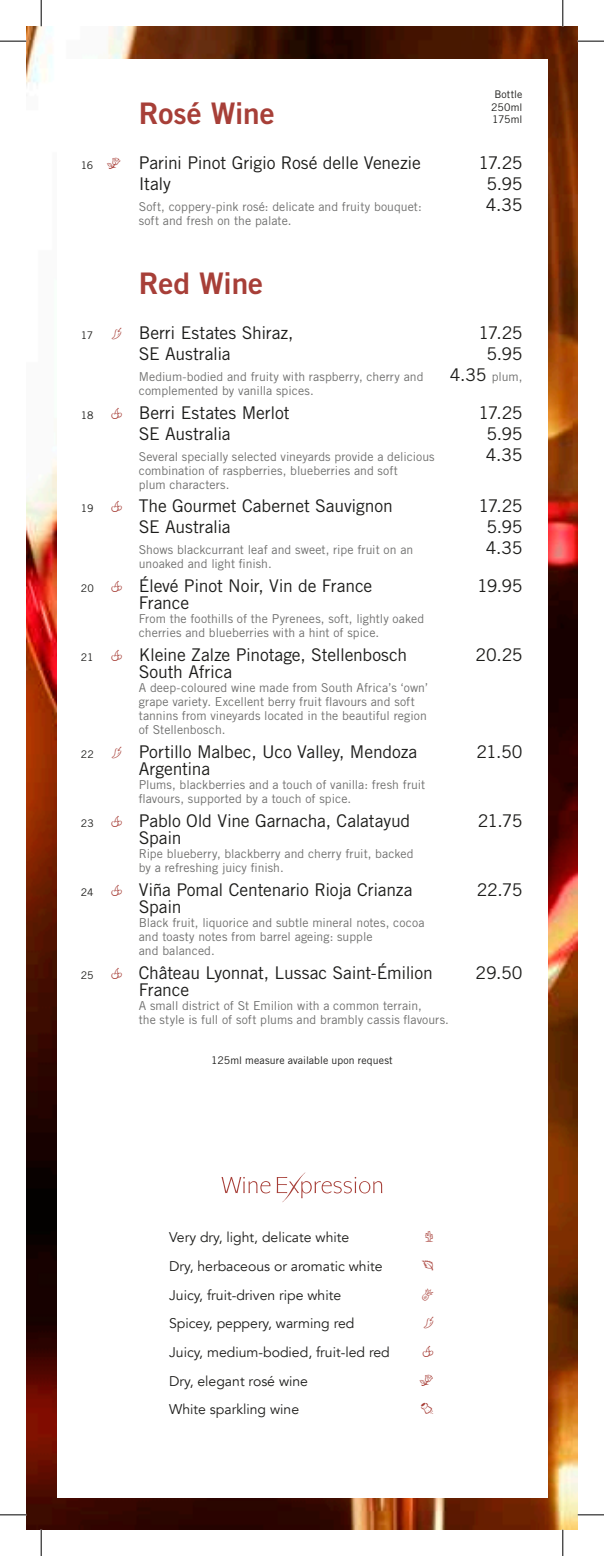
<style>
.page{position:relative;width:604px;height:1556px;background:#fff}
.page>*{position:absolute;margin:0;border:0;box-sizing:border-box;transform-origin:0 0}
.t1{font:29.75px "Trade Gothic LT Std Bd 2";color:#a73f38}
.t2{font:17.5px "Trade Gothic LT Std";letter-spacing:-.01em;color:#1d1d1b}
.t3{font:14px "Avenir";color:#1d1d1b}
.t4{font:14px "Expressions RDA";color:#a73f38}
.t5{font:12.25px/14px "Trade Gothic LT Std";letter-spacing:.005em;color:#70706f}
.t6{font:10.5px/12.2px "Trade Gothic LT Std";letter-spacing:.005em;color:#1d1d1b;text-align:center}
.s1{font-size:10.5px}
.s2{font-family:"Expressions RDA";font-size:14px;color:#a73f38}
.s3{font-size:17.5px;color:#1d1d1b}
</style>
<div class="page">
<img style="left:26px;top:26px;width:551px;height:1503px">
<div style="left:57px;top:58px;width:489px;height:1439px;background:#fff"></div>
<svg style="left:221px;top:1177px;width:49px;height:16px"></svg>
<svg style="left:276px;top:1172px;width:106px;height:30px"></svg>
<svg style="left:0;top:41px;width:26px;height:1px"></svg>
<svg style="left:577px;top:41px;width:26px;height:1px"></svg>
<svg style="left:0;top:1514px;width:26px;height:1px"></svg>
<svg style="left:577px;top:1514px;width:26px;height:1px"></svg>
<svg style="left:41px;top:0;width:1px;height:26px"></svg>
<svg style="left:41px;top:1529px;width:1px;height:27px"></svg>
<svg style="left:562px;top:0;width:1px;height:26px"></svg>
<svg style="left:562px;top:1529px;width:1px;height:27px"></svg>
<h1 class="t1" style="left:139px;top:95px;width:137px">Rosé Wine</h1>
<p class="t6" style="left:490px;top:88px;width:33px">Bottle<br>250ml</p>
<p class="t6" style="left:491px;top:113px;width:32px">175ml</p>
<h2 class="t2" style="left:81px;top:153px;width:341px"><span class="s1">16</span> <span class="s2">i</span> Parini Pinot Grigio Rosé delle Venezie</h2>
<h2 class="t2" style="left:478px;top:153px;width:45px">17.25</h2>
<h2 class="t2" style="left:139px;top:174px;width:34px">Italy</h2>
<h2 class="t2" style="left:486px;top:174px;width:38px">5.95</h2>
<p class="t5" style="left:139px;top:200px;width:284px">Soft, coppery-pink rosé: delicate and fruity bouquet:</p>
<h2 class="t2" style="left:485px;top:195px;width:38px">4.35</h2>
<p class="t5" style="left:139px;top:214px;width:154px">soft and fresh on the palate.</p>
<h1 class="t1" style="left:139px;top:264px;width:126px">Red Wine</h1>
<p class="t6" style="left:81px;top:329px;width:14px">17</p>
<h2 class="t2" style="left:112px;top:322px;width:183px"><span class="s2">g</span> Berri Estates Shiraz,</h2>
<h2 class="t2" style="left:478px;top:322px;width:45px">17.25</h2>
<h2 class="t2" style="left:139px;top:343px;width:93px">SE Australia</h2>
<h2 class="t2" style="left:486px;top:343px;width:38px">5.95</h2>
<p class="t5" style="left:139px;top:370px;width:286px">Medium-bodied and fruity with raspberry, cherry and</p>
<p class="t5" style="left:449px;top:370px;width:74px"><span class="s3">4.35</span> plum,</p>
<p class="t5" style="left:139px;top:384px;width:176px">complemented by vanilla spices.</p>
<p class="t6" style="left:81px;top:409px;width:14px">18</p>
<h2 class="t2" style="left:111px;top:402px;width:179px"><span class="s2">f</span> Berri Estates Merlot</h2>
<h2 class="t2" style="left:478px;top:402px;width:45px">17.25</h2>
<h2 class="t2" style="left:139px;top:423px;width:93px">SE Australia</h2>
<h2 class="t2" style="left:486px;top:423px;width:38px">5.95</h2>
<p class="t5" style="left:139px;top:449px;width:297px">Several specially selected vineyards provide a delicious</p>
<h2 class="t2" style="left:485px;top:444px;width:38px">4.35</h2>
<p class="t5" style="left:139px;top:463px;width:260px">combination of raspberries, blueberries and soft plum characters.</p>
<p class="t6" style="left:81px;top:502px;width:14px">19</p>
<h2 class="t2" style="left:111px;top:495px;width:283px"><span class="s2">f</span> The Gourmet Cabernet Sauvignon</h2>
<h2 class="t2" style="left:478px;top:495px;width:45px">17.25</h2>
<h2 class="t2" style="left:139px;top:516px;width:93px">SE Australia</h2>
<h2 class="t2" style="left:486px;top:516px;width:38px">5.95</h2>
<p class="t5" style="left:139px;top:543px;width:276px">Shows blackcurrant leaf and sweet, ripe fruit on an</p>
<h2 class="t2" style="left:485px;top:537px;width:38px">4.35</h2>
<p class="t5" style="left:139px;top:557px;width:134px">unoaked and light finish.</p>
<h2 class="t2" style="left:81px;top:575px;width:293px"><span class="s1">20</span> <span class="s2">f</span> Élevé Pinot Noir, Vin de France</h2>
<h2 class="t2" style="left:476px;top:575px;width:47px">19.95</h2>
<h2 class="t2" style="left:139px;top:592px;width:52px">France</h2>
<p class="t5" style="left:139px;top:612px;width:287px">From the foothills of the Pyrenees, soft, lightly oaked cherries and blueberries with a hint of spice.</p>
<p class="t6" style="left:81px;top:651px;width:14px">21</p>
<h2 class="t2" style="left:111px;top:644px;width:297px"><span class="s2">f</span> Kleine Zalze Pinotage, Stellenbosch</h2>
<h2 class="t2" style="left:475px;top:644px;width:49px">20.25</h2>
<h2 class="t2" style="left:139px;top:661px;width:95px">South Africa</h2>
<p class="t5" style="left:139px;top:681px;width:291px">A deep-coloured wine made from South Africa’s ‘own’ grape variety. Excellent berry fruit flavours and soft tannins from vineyards located in the beautiful region of Stellenbosch.</p>
<p class="t6" style="left:81px;top:748px;width:14px">22</p>
<h2 class="t2" style="left:112px;top:741px;width:306px"><span class="s2">g</span> Portillo Malbec, Uco Valley, Mendoza</h2>
<h2 class="t2" style="left:476px;top:741px;width:48px">21.50</h2>
<h2 class="t2" style="left:139px;top:758px;width:73px">Argentina</h2>
<p class="t5" style="left:139px;top:778px;width:288px">Plums, blackberries and a touch of vanilla: fresh fruit flavours, supported by a touch of spice.</p>
<p class="t6" style="left:81px;top:817px;width:14px">23</p>
<h2 class="t2" style="left:111px;top:810px;width:300px"><span class="s2">f</span> Pablo Old Vine Garnacha, Calatayud</h2>
<h2 class="t2" style="left:477px;top:810px;width:46px">21.75</h2>
<h2 class="t2" style="left:139px;top:827px;width:44px">Spain</h2>
<p class="t5" style="left:139px;top:847px;width:276px">Ripe blueberry, blackberry and cherry fruit, backed by a refreshing juicy finish.</p>
<p class="t6" style="left:81px;top:886px;width:14px">24</p>
<h2 class="t2" style="left:111px;top:879px;width:302px"><span class="s2">f</span> Viña Pomal Centenario Rioja Crianza</h2>
<h2 class="t2" style="left:476px;top:879px;width:47px">22.75</h2>
<h2 class="t2" style="left:139px;top:896px;width:44px">Spain</h2>
<p class="t5" style="left:139px;top:916px;width:287px">Black fruit, liquorice and subtle mineral notes, cocoa and toasty notes from barrel ageing: supple<br>and balanced.</p>
<p class="t6" style="left:81px;top:969px;width:14px">25</p>
<h2 class="t2" style="left:111px;top:962px;width:323px"><span class="s2">f</span> Château Lyonnat, Lussac Saint-Émilion</h2>
<h2 class="t2" style="left:475px;top:962px;width:49px">29.50</h2>
<h2 class="t2" style="left:139px;top:979px;width:52px">France</h2>
<p class="t5" style="left:139px;top:999px;width:311px">A small district of St Emilion with a common terrain,<br>the style is full of soft plums and brambly cassis flavours.</p>
<p class="t6" style="left:211px;top:1054px;width:183px">125ml measure available upon request</p>
<p class="t3" style="left:169px;top:1229px;width:181px">Very dry, light, delicate white</p>
<p class="t4" style="left:425px;top:1229px;width:10px">a</p>
<p class="t3" style="left:169px;top:1257px;width:215px">Dry, herbaceous or aromatic white</p>
<p class="t4" style="left:421px;top:1257px;width:14px">b</p>
<p class="t3" style="left:169px;top:1286px;width:173px">Juicy, fruit-driven ripe white</p>
<p class="t4" style="left:422px;top:1286px;width:12px">c</p>
<p class="t3" style="left:169px;top:1315px;width:187px">Spicey, peppery, warming red</p>
<p class="t4" style="left:424px;top:1315px;width:11px">g</p>
<p class="t3" style="left:169px;top:1343px;width:222px">Juicy, medium-bodied, fruit-led red</p>
<p class="t4" style="left:422px;top:1344px;width:12px">f</p>
<p class="t3" style="left:169px;top:1372px;width:140px">Dry, elegant rosé wine</p>
<p class="t4" style="left:419px;top:1372px;width:15px">i</p>
<p class="t3" style="left:169px;top:1401px;width:131px">White sparkling wine</p>
<p class="t4" style="left:421px;top:1401px;width:14px">l</p>
</div>
